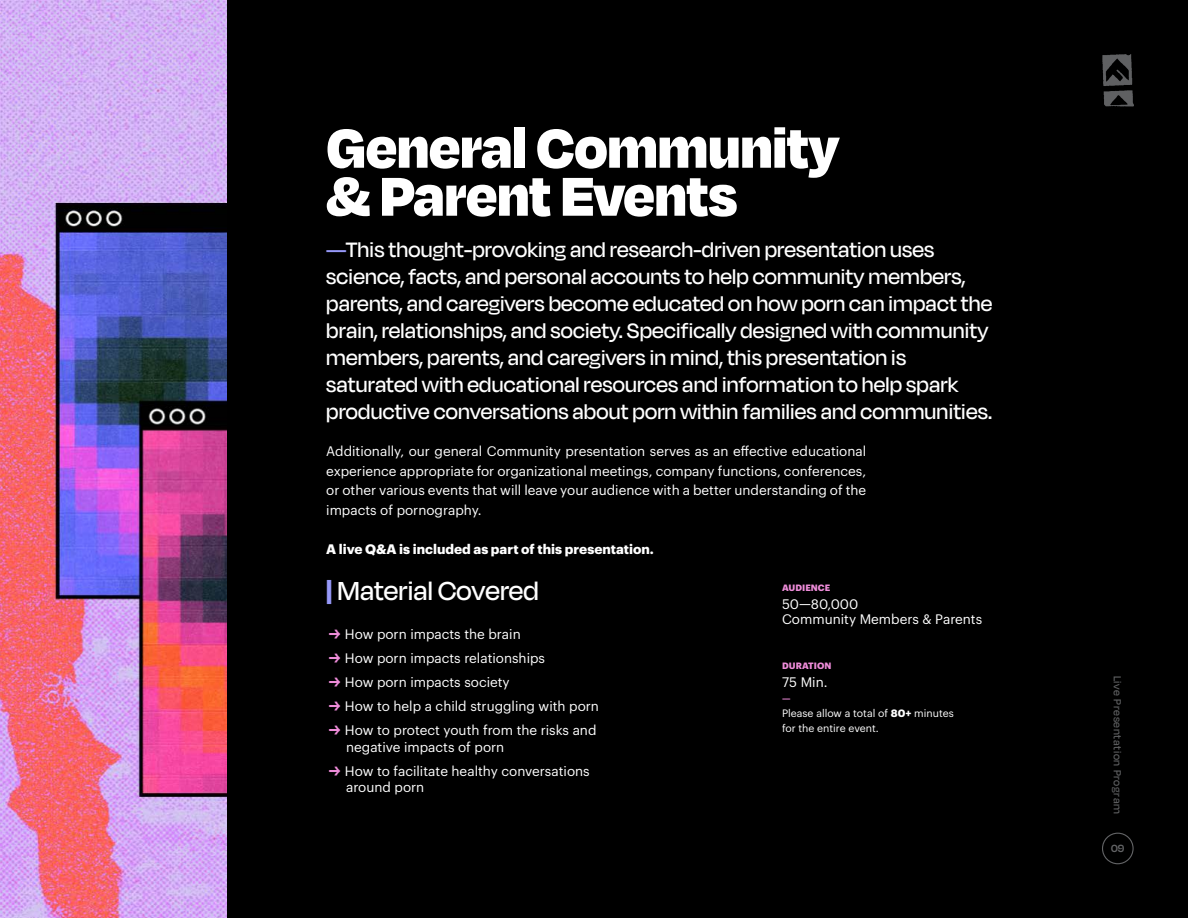
<style>
.page{position:relative;width:1188px;height:918px;background:#000}
.page>*{position:absolute;margin:0;border:0;box-sizing:border-box;transform-origin:0 0}
.t1{font:900 63px "Degular";letter-spacing:-.02em;color:#fff}
.t2{font:500 30px "Degular Display";letter-spacing:.01em;color:#fff}
.t3{font:500 24px/27px "Degular Display";letter-spacing:.01em;color:#fff}
.t4{font:13.5px/19.5px "Graphik";color:#fff;text-align:justify}
.t5{font:700 13.5px "Graphik";color:#fff}
.t6{font:500 12px "Degular Display";letter-spacing:.06em;color:#5f6062}
.t7{font:600 12px "Degular Display";color:#636466}
.t8{font:10.5px "Graphik";color:#fff}
.t9{font:700 9px "Graphik";letter-spacing:.005em;color:#ee8cd9}
.s1{color:#9799f9}
.s2{font-weight:700;color:#9799f9}
.s3{font-family:"Sharp Grotesk Medium 24";color:#ee8cd9}
.s4{font-weight:700}
</style>
<div class="page">
<div style="left:1102px;top:833px;width:32px;height:31px;border:1px solid #636466;border-radius:50%"></div>
<svg style="left:1102px;top:54px;width:32px;height:53px"></svg>
<img style="left:0;top:0;width:226px;height:918px">
<p class="t1" style="left:326px;top:107px;width:514px">General Community</p>
<p class="t1" style="left:326px;top:155px;width:413px">&amp; Parent Events</p>
<p class="t3" style="left:326px;top:236px;width:668px"><span class="s1">—</span>This thought-provoking and research-driven presentation uses science, facts, and personal accounts to help community members, parents, and caregivers become educated on how porn can impact the brain, relationships, and society. Specifically designed with community members, parents, and caregivers in mind, this presentation is saturated with educational resources and information to help spark productive conversations about porn within families and communities.</p>
<p class="t4" style="left:326px;top:441px;width:542px">Additionally, our general Community presentation serves as an effective educational experience appropriate for organizational meetings, company functions, conferences, or other various events that will leave your audience with a better understanding of the impacts of pornography.</p>
<p class="t5" style="left:326px;top:538px;width:329px">A live Q&amp;A is included as part of this presentation.</p>
<p class="t2" style="left:326px;top:574px;width:214px"><span class="s2">|</span> Material Covered</p>
<p class="t4" style="left:328px;top:624px;width:194px"><span class="s3">→</span> How porn impacts the brain</p>
<p class="t4" style="left:328px;top:648px;width:218px"><span class="s3">→</span> How porn impacts relationships</p>
<p class="t4" style="left:328px;top:672px;width:183px"><span class="s3">→</span> How porn impacts society</p>
<p class="t4" style="left:328px;top:696px;width:272px"><span class="s3">→</span> How to help a child struggling with porn</p>
<p class="t4" style="left:328px;top:720px;width:270px"><span class="s3">→</span> How to protect youth from the risks and</p>
<p class="t4" style="left:346px;top:736px;width:160px">negative impacts of porn</p>
<p class="t4" style="left:328px;top:760px;width:263px"><span class="s3">→</span> How to facilitate healthy conversations</p>
<p class="t4" style="left:346px;top:777px;width:80px">around porn</p>
<p class="t9" style="left:782px;top:581px;width:50px">AUDIENCE</p>
<p class="t4" style="left:782px;top:593px;width:78px">50—80,000</p>
<p class="t4" style="left:782px;top:608px;width:202px">Community Members &amp; Parents</p>
<p class="t9" style="left:782px;top:659px;width:51px">DURATION</p>
<p class="t4" style="left:782px;top:671px;width:47px">75 Min.</p>
<p class="t9" style="left:782px;top:692px;width:10px">—</p>
<p class="t8" style="left:782px;top:705px;width:173px">Please allow a total of <span class="s4">80+</span> minutes</p>
<p class="t8" style="left:782px;top:720px;width:98px">for the entire event.</p>
<p class="t6" style="left:1124px;top:676px;width:139px;rotate:90deg">Live Presentation Program</p>
<p class="t7" style="left:1111px;top:842px;width:15px">09</p>
</div>
